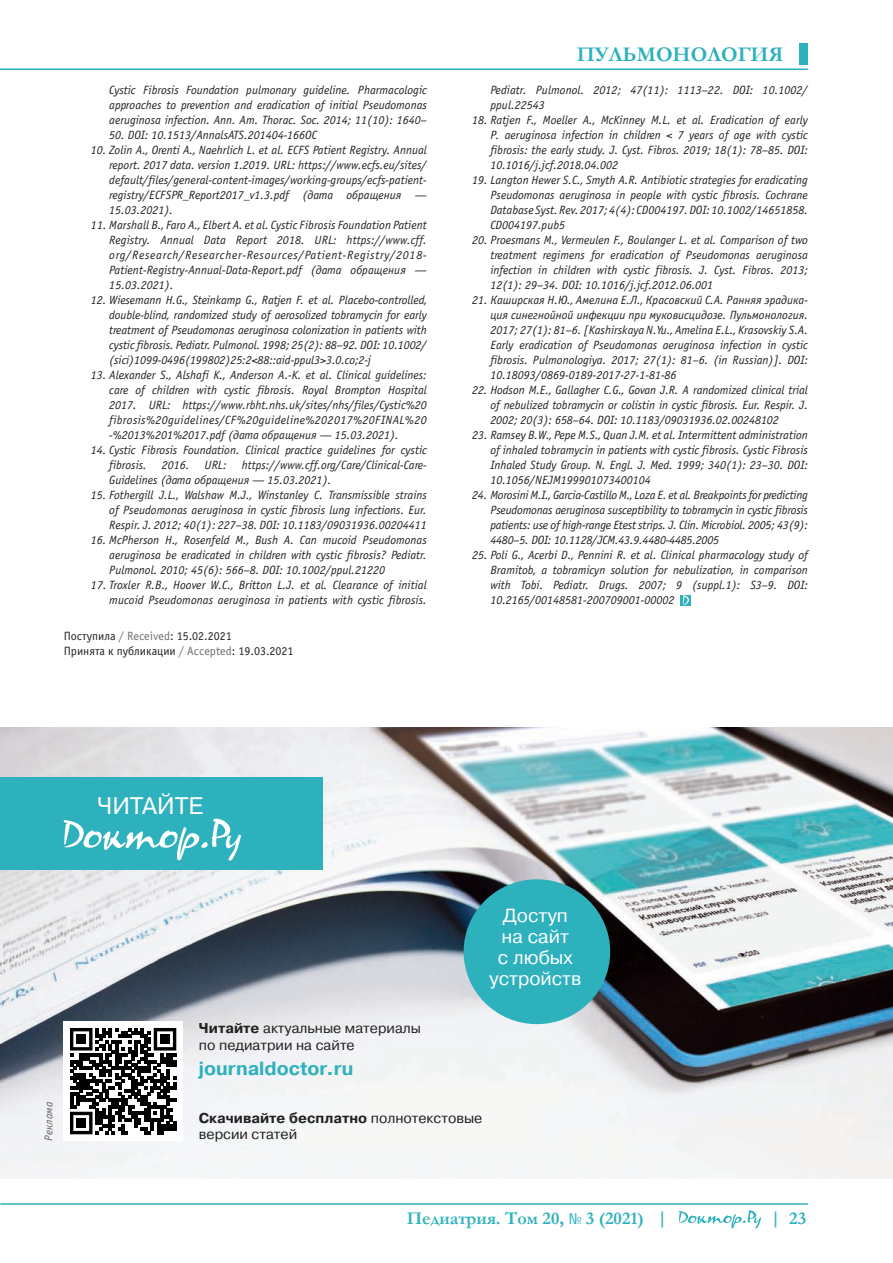
<style>
.page{position:relative;width:893px;height:1263px;background:#fff}
.page>*{position:absolute;margin:0;border:0;box-sizing:border-box;transform-origin:0 0}
.t1{font:24px "Pragmatica C";color:#fff}
.t2{font:700 21px "Garamond";color:#2db1bd}
.t3{font:19.05px/21px "Pragmatica C";color:#fff;text-align:center}
.t4{font:700 19.05px "Pragmatica C";color:#2db1bd}
.t5{font:700 18px "Garamond";color:#2db1bd}
.t6{font:14.25px/16.5px "Pragmatica C";color:#231f20}
.t7{font:italic 12px/15px "Officina Sans C";color:#231f20;text-align:justify}
.t8{font:12px/15px "Officina Sans C";color:#231f20}
.t9{font:italic 11.25px "Officina Sans C";color:#636366}
.s1{color:#6c6d70}
.s2{font-weight:700}
.s3{font-family:"Helios Cond";font-weight:400;font-size:15px}
</style>
<div class="page">
<hr style="left:0;top:68px;width:808px;height:2px;background:#2db1bd">
<div style="left:799px;top:44px;width:9px;height:21px;background:#2db1bd"></div>
<hr style="left:0;top:1203px;width:808px;height:2px;background:#2db1bd">
<svg style="left:679px;top:1210px;width:82px;height:18px"></svg>
<div style="left:681px;top:595px;width:10px;height:10px;background:#2db1bd"></div>
<svg style="left:683px;top:595px;width:6px;height:10px"></svg>
<img style="left:0;top:727px;width:893px;height:451px">
<div style="left:464px;top:879px;width:146px;height:145px;background:#2db1bd;border-radius:50%"></div>
<div style="left:64px;top:1021px;width:119px;height:120px;background:#fff"></div>
<svg style="left:70px;top:1028px;width:106px;height:106px"></svg>
<div style="left:76px;top:1034px;width:10px;height:10px;background:#000"></div>
<div style="left:160px;top:1034px;width:10px;height:10px;background:#000"></div>
<div style="left:76px;top:1118px;width:10px;height:10px;background:#000"></div>
<div style="left:0;top:777px;width:323px;height:92px;background:#2db1bd"></div>
<svg style="left:64px;top:819px;width:177px;height:42px"></svg>
<p class="t7" style="left:109px;top:83px;width:319px">Cystic Fibrosis Foundation pulmonary guideline. Pharmacologic approaches to prevention and eradication of initial Pseudomonas aeruginosa infection. Ann. Am. Thorac. Soc. 2014; 11(10): 1640–</p>
<p class="t7" style="left:109px;top:128px;width:209px">50. DOI: 10.1513/AnnalsATS.201404-166OC</p>
<p class="t7" style="left:109px;top:143px;width:319px;text-indent:-18px">10. Zolin A., Orenti A., Naehrlich L. et al. ECFS Patient Registry. Annual report. 2017 data. version 1.2019. URL: https://www.ecfs.eu/sites/ default/files/general-content-images/working-groups/ecfs-patient&shy;registry/ECFSPR_Report2017_v1.3.pdf (дата обращения — 15.03.2021).</p>
<p class="t7" style="left:109px;top:218px;width:319px;text-indent:-18px">11. Marshall B., Faro A., Elbert A. et al. Cystic Fibrosis Foundation Patient Registry. Annual Data Report 2018. URL: https://www.cff. org/Research/Researcher-Resources/Patient-Registry/2018- Patient-Registry-Annual-Data-Report.pdf (дата обращения — 15.03.2021).</p>
<p class="t7" style="left:109px;top:293px;width:319px;text-indent:-18px">12. Wiesemann H.G., Steinkamp G., Ratjen F. et al. Placebo-controlled, double-blind, randomized study of aerosolized tobramycin for early treatment of Pseudomonas aeruginosa colonization in patients with cystic fibrosis. Pediatr. Pulmonol. 1998; 25(2): 88–92. DOI: 10.1002/ (sici)1099-0496(199802)25:2&lt;88::aid-ppul3&gt;3.0.co;2-j</p>
<p class="t7" style="left:109px;top:368px;width:319px;text-indent:-18px">13. Alexander S., Alshafi K., Anderson A.-K. et al. Clinical guidelines: care of children with cystic fibrosis. Royal Brompton Hospital 2017. URL: https://www.rbht.nhs.uk/sites/nhs/files/Cystic%20 fibrosis%20guidelines/CF%20guideline%202017%20FINAL%20 -%2013%201%2017.pdf (дата обращения — 15.03.2021).</p>
<p class="t7" style="left:109px;top:443px;width:319px;text-indent:-18px">14. Cystic Fibrosis Foundation. Clinical practice guidelines for cystic fibrosis.</p>
<p class="t7" style="left:109px;top:458px;width:319px;text-indent:132px">https://www.cff.org/Care/Clinical-Care-<br>Guidelines (дата обращения — 15.03.2021).</p>
<p class="t7" style="left:109px;top:488px;width:319px;text-indent:-18px">15. Fothergill J.L., Walshaw M.J., Winstanley C. Transmissible strains of Pseudomonas aeruginosa in cystic fibrosis lung infections. Eur.<br>Respir. J. 2012; 40(1): 227–38. DOI: 10.1183/09031936.00204411</p>
<p class="t7" style="left:109px;top:533px;width:319px;text-indent:-18px">16. McPherson H., Rosenfeld M., Bush A. Can mucoid Pseudomonas aeruginosa be eradicated in children with cystic fibrosis? Pediatr.<br>Pulmonol. 2010; 45(6): 566–8. DOI: 10.1002/ppul.21220</p>
<p class="t7" style="left:91px;top:578px;width:337px;text-align:right">17. Troxler R.B., Hoover W.C., Britton L.J. et al. Clearance of initial mucoid Pseudomonas aeruginosa in patients with cystic fibrosis.</p>
<p class="t7" style="left:162px;top:458px;width:29px">2016.</p>
<p class="t7" style="left:205px;top:458px;width:24px">URL:</p>
<p class="t8" style="left:64px;top:629px;width:231px">Поступила <span class="s1">/ Received</span>: 15.02.2021<br>Принята к публикации <span class="s1">/ Accepted</span>: 19.03.2021</p>
<h2 class="t2" style="left:577px;top:40px;width:208px">ПУЛЬМОНОЛОГИЯ</h2>
<p class="t7" style="left:490px;top:83px;width:319px">Pediatr. Pulmonol. 2012; 47(11): 1113–22. DOI: 10.1002/ ppul.22543</p>
<p class="t7" style="left:490px;top:113px;width:319px;text-indent:-18px">18. Ratjen F., Moeller A., McKinney M.L. et al. Eradication of early P. aeruginosa infection in children &lt; 7 years of age with cystic fibrosis: the early study. J. Cyst. Fibros. 2019; 18(1): 78–85. DOI:<br>10.1016/j.jcf.2018.04.002</p>
<p class="t7" style="left:490px;top:173px;width:319px;text-indent:-18px">19. Langton Hewer S.C., Smyth A.R. Antibiotic strategies for eradicating Pseudomonas aeruginosa in people with cystic fibrosis. Cochrane Database Syst. Rev. 2017; 4(4): CD004197. DOI: 10.1002/14651858.<br>CD004197.pub5</p>
<p class="t7" style="left:490px;top:233px;width:319px;text-indent:-18px">20. Proesmans M., Vermeulen F., Boulanger L. et al. Comparison of two treatment regimens for eradication of Pseudomonas aeruginosa infection in children with cystic fibrosis. J. Cyst. Fibros. 2013; 12(1): 29–34. DOI: 10.1016/j.jcf.2012.06.001</p>
<p class="t7" style="left:490px;top:293px;width:319px;text-indent:-18px">21. Каширская Н.Ю., Амелина Е.Л., Красовский С.А. Ранняя эрадика&shy;ция синегнойной инфекции при муковисцидозе. Пульмонология.<br>2017; 27(1): 81–6. [Kashirskaya N.Yu., Amelina E.L., Krasovskiy S.A.<br>Early eradication of Pseudomonas aeruginosa infection in cystic fibrosis. Pulmonologiya. 2017; 27(1): 81–6. (in Russian)]. DOI:<br>10.18093/0869-0189-2017-27-1-81-86</p>
<p class="t7" style="left:490px;top:383px;width:319px;text-indent:-18px">22. Hodson M.E., Gallagher C.G., Govan J.R. A randomized clinical trial of nebulized tobramycin or colistin in cystic fibrosis. Eur. Respir. J.<br>2002; 20(3): 658–64. DOI: 10.1183/09031936.02.00248102</p>
<p class="t7" style="left:490px;top:428px;width:319px;text-indent:-18px">23. Ramsey B.W., Pepe M.S., Quan J.M. et al. Intermittent administration of inhaled tobramycin in patients with cystic fibrosis. Cystic Fibrosis Inhaled Study Group. N. Engl. J. Med. 1999; 340(1): 23–30. DOI:<br>10.1056/NEJM199901073400104</p>
<p class="t7" style="left:490px;top:488px;width:319px;text-indent:-18px">24. Morosini M.I., Garcia-Castillo M., Loza E. et al. Breakpoints for predicting Pseudomonas aeruginosa susceptibility to tobramycin in cystic fibrosis patients: use of high-range Etest strips. J. Clin. Microbiol. 2005; 43(9):<br>4480–5. DOI: 10.1128/JCM.43.9.4480-4485.2005</p>
<p class="t7" style="left:490px;top:548px;width:319px;text-indent:-18px">25. Poli G., Acerbi D., Pennini R. et al. Clinical pharmacology study of Bramitob, a tobramicyn solution for nebulization, in comparison with Tobi. Pediatr. Drugs. 2007; 9 (suppl.1): S3–9. DOI:<br>10.2165/00148581-200709001-00002</p>
<p class="t9" style="left:43px;top:1140px;width:40px;rotate:-90deg">Реклама</p>
<h1 class="t1" style="left:97px;top:792px;width:107px">ЧИТАЙТЕ</h1>
<h3 class="t3" style="left:489px;top:905px;width:94px">Доступ<br>на сайт<br>с любых устройств</h3>
<p class="t6" style="left:199px;top:1020px;width:224px"><span class="s2">Читайте</span> актуальные материалы по педиатрии на сайте</p>
<h3 class="t4" style="left:199px;top:1057px;width:156px">journaldoctor.ru</h3>
<p class="t6" style="left:199px;top:1110px;width:285px"><span class="s2">Скачивайте бесплатно</span> полнотекстовые версии статей</p>
<h3 class="t5" style="left:407px;top:1206px;width:262px">Педиатрия. Том 20, <span class="s3">№</span> 3 (2021) |</h3>
<h3 class="t5" style="left:771px;top:1206px;width:37px">| 23</h3>
</div>
